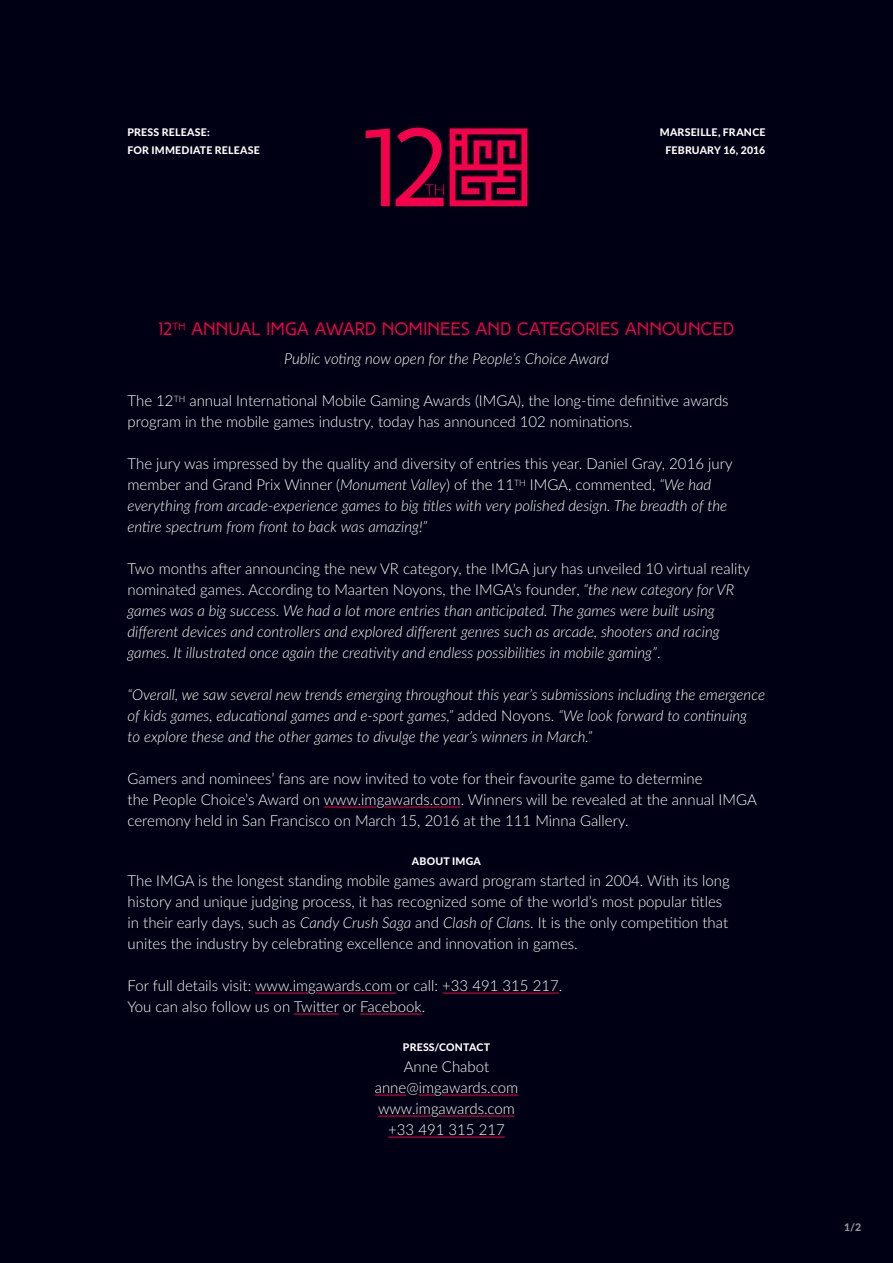
<style>
.page{position:relative;width:893px;height:1263px;background:#000014}
.page>*{position:absolute;margin:0;border:0;box-sizing:border-box;transform-origin:0 0}
.t1{font:18px "High Tide Sans";letter-spacing:-.005em;color:#f5004b}
.t2{font:italic 300 15px/21px "Lato";color:#fff}
.t3{font:300 15px/21px "Lato";color:#fff}
.t4{font:800 10.5px/18px "Lato";letter-spacing:.02em;color:#fff}
.t5{font:800 10.5px "Lato";color:#9696a0}
.s1{font-style:normal}
.s2{font-style:italic}
</style>
<div class="page">
<hr style="left:324px;top:807px;width:53px;height:1px;background:#f5004b">
<hr style="left:384px;top:807px;width:77px;height:1px;background:#f5004b">
<hr style="left:255px;top:993px;width:53px;height:1px;background:#f5004b">
<hr style="left:316px;top:993px;width:80px;height:1px;background:#f5004b">
<hr style="left:442px;top:993px;width:117px;height:1px;background:#f5004b">
<hr style="left:294px;top:1014px;width:45px;height:1px;background:#f5004b">
<hr style="left:360px;top:1014px;width:62px;height:1px;background:#f5004b">
<hr style="left:375px;top:1095px;width:31px;height:1px;background:#f5004b">
<svg style="left:419px;top:1095px;width:15px;height:1px"></svg>
<hr style="left:442px;top:1095px;width:76px;height:1px;background:#f5004b">
<hr style="left:378px;top:1116px;width:53px;height:1px;background:#f5004b">
<hr style="left:439px;top:1116px;width:76px;height:1px;background:#f5004b">
<hr style="left:388px;top:1137px;width:117px;height:1px;background:#f5004b">
<svg style="left:450px;top:128px;width:77px;height:78px"></svg>
<svg style="left:366px;top:128px;width:24px;height:78px"></svg>
<svg style="left:396px;top:127px;width:48px;height:79px"></svg>
<p class="t4" style="left:128px;top:123px;width:134px">PRESS RELEASE:<br>FOR IMMEDIATE RELEASE</p>
<p class="t4" style="left:660px;top:123px;width:107px;text-align:center">MARSEILLE, FRANCE<br>FEBRUARY 16, 2016</p>
<p class="t1" style="left:159px;top:318px;width:577px">12<sup>th</sup> ANNUAL IMGA AWARD NOMINEES AND CATEGORIES ANNOUNCED</p>
<p class="t2" style="left:284px;top:348px;width:326px">Public voting now open for the People’s Choice Award</p>
<p class="t3" style="left:128px;top:390px;width:603px">The 12<sup>TH</sup> annual International Mobile Gaming Awards (IMGA), the long-time definitive awards program in the mobile games industry, today has announced 102 nominations.</p>
<p class="t2" style="left:128px;top:453px;width:606px"><span class="s1">The jury was impressed by the quality and diversity of entries this year. Daniel Gray, 2016 jury member and Grand Prix Winner (</span>Monument Valley<span class="s1">) of the 11</span><sup>TH</sup> <span class="s1">IMGA, commented,</span> “We had everything from arcade-experience games to big titles with very polished design. The breadth of the entire spectrum from front to back was amazing!”</p>
<p class="t2" style="left:128px;top:558px;width:624px"><span class="s1">Two months after announcing the new VR category, the IMGA jury has unveiled 10 virtual reality nominated games. According to Maarten Noyons, the IMGA’s founder,</span> “the new category for VR games was a big success. We had a lot more entries than anticipated. The games were built using different devices and controllers and explored different genres such as arcade, shooters and racing games. It illustrated once again the creativity and endless possibilities in mobile gaming”<span class="s1">.</span></p>
<p class="t2" style="left:128px;top:684px;width:639px">“Overall, we saw several new trends emerging throughout this year’s submissions including the emergence of kids games, educational games and e-sport games,” <span class="s1">added Noyons.</span> “We look forward to continuing<br>to explore these and the other games to divulge the year’s winners in March.”</p>
<p class="t3" style="left:128px;top:768px;width:631px">Gamers and nominees’ fans are now invited to vote for their favourite game to determine<br>the People Choice’s Award on www.imgawards.com. Winners will be revealed at the annual IMGA ceremony held in San Francisco on March 15, 2016 at the 111 Minna Gallery.</p>
<p class="t4" style="left:412px;top:852px;width:71px">ABOUT IMGA</p>
<p class="t3" style="left:128px;top:870px;width:604px">The IMGA is the longest standing mobile games award program started in 2004. With its long history and unique judging process, it has recognized some of the world’s most popular titles in their early days, such as <span class="s2">Candy Crush Saga</span> and <span class="s2">Clash of Clans</span>. It is the only competition that unites the industry by celebrating excellence and innovation in games.</p>
<p class="t3" style="left:128px;top:975px;width:436px">For full details visit: www.imgawards.com or call: +33 491 315 217.<br>You can also follow us on Twitter or Facebook.</p>
<p class="t4" style="left:403px;top:1038px;width:89px">PRESS/CONTACT</p>
<p class="t3" style="left:375px;top:1056px;width:145px;text-align:center">Anne Chabot anne@imgawards.com www.imgawards.com +33 491 315 217</p>
<p class="t5" style="left:844px;top:1219px;width:19px">1/2</p>
</div>
